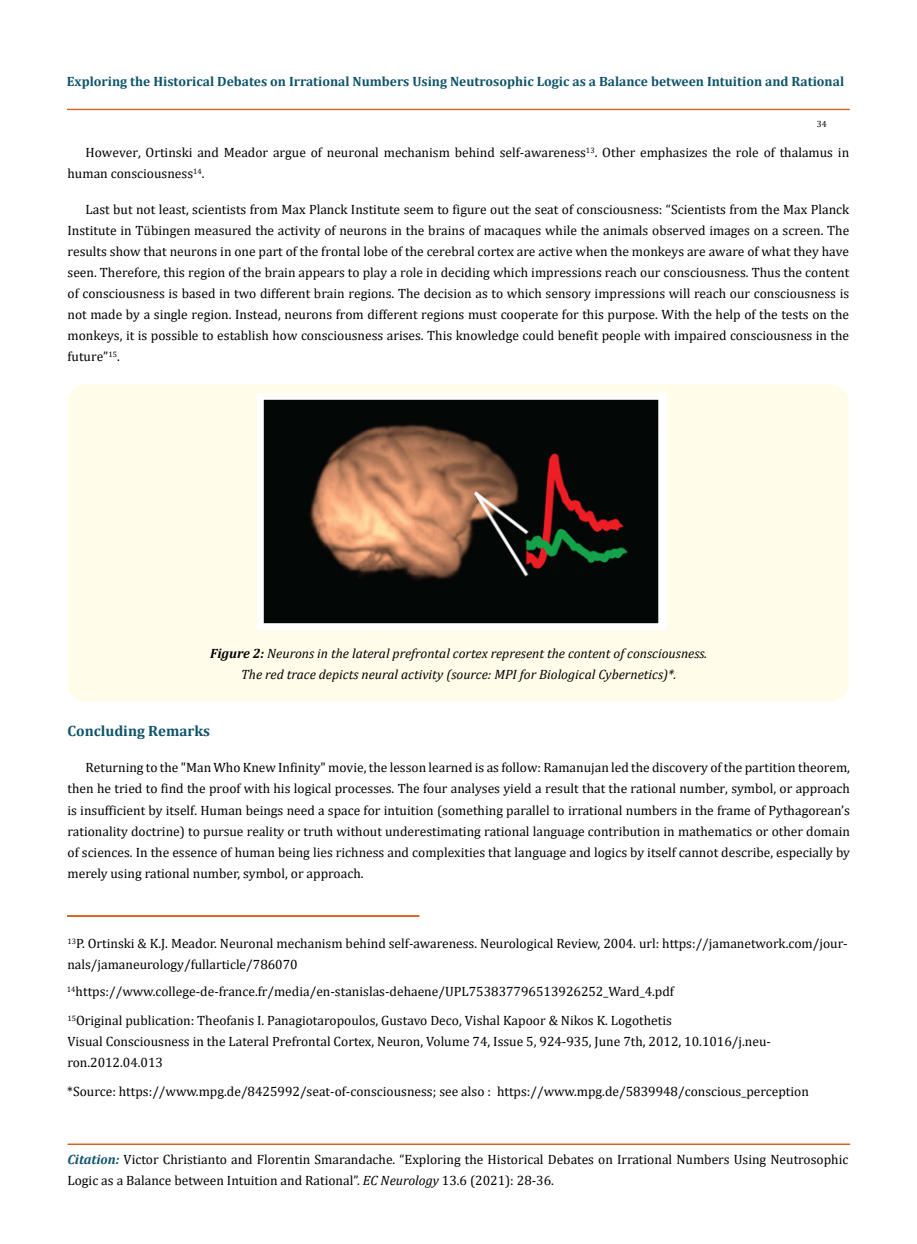
<style>
.page{position:relative;width:917px;height:1244px;background:#fff}
.page>*{position:absolute;margin:0;border:0;box-sizing:border-box;transform-origin:0 0}
.t1{font:700 15px "Cambria";color:#0e546a}
.t2{font:13.5px/21px "Cambria";color:#000}
.t3{font:italic 13.5px/21px "Cambria";color:#000;text-align:center}
.t4{font:700 13.5px "Cambria";color:#0e546a}
.t5{font:9px "Cambria";color:#000}
.s1{font-weight:700}
.s2{font-weight:700;font-style:italic;color:#0e546a}
.s3{font-style:italic}
</style>
<div class="page">
<div style="left:67px;top:109px;width:782px;height:1px;border:1px solid #e05d1a"></div>
<div style="left:68px;top:1144px;width:781px;height:1px;border:1px solid #e05d1a"></div>
<div style="left:67px;top:915px;width:352px;height:1px;border:1px solid #e05d1a"></div>
<div style="left:68px;top:384px;width:780px;height:317px;background:#fffde9;border-radius:18px"></div>
<img style="left:257px;top:393px;width:409px;height:237px">
<p class="t4" style="left:67px;top:72px;width:778px">Exploring the Historical Debates on Irrational Numbers Using Neutrosophic Logic as a Balance between Intuition and Rational</p>
<p class="t5" style="left:816px;top:118px;width:11px">34</p>
<p class="t2" style="left:68px;top:142px;width:783px;text-indent:18px">However, Ortinski and Meador argue of neuronal mechanism behind self-awareness<sup>13</sup>. Other emphasizes the role of thalamus in human consciousness<sup>14</sup>.</p>
<p class="t2" style="left:68px;top:199px;width:783px;text-align:justify;text-indent:18px">Last but not least, scientists from Max Planck Institute seem to figure out the seat of consciousness: “Scientists from the Max Planck Institute in Tübingen measured the activity of neurons in the brains of macaques while the animals observed images on a screen. The results show that neurons in one part of the frontal lobe of the cerebral cortex are active when the monkeys are aware of what they have seen. Therefore, this region of the brain appears to play a role in deciding which impressions reach our consciousness. Thus the content of consciousness is based in two different brain regions. The decision as to which sensory impressions will reach our consciousness is not made by a single region. Instead, neurons from different regions must cooperate for this purpose. With the help of the tests on the monkeys, it is possible to establish how consciousness arises. This knowledge could benefit people with impaired consciousness in the future”<sup>15</sup>.</p>
<p class="t3" style="left:210px;top:642px;width:498px"><span class="s1">Figure 2:</span> Neurons in the lateral prefrontal cortex represent the content of consciousness.<br>The red trace depicts neural activity (source: MPI for Biological Cybernetics)*.</p>
<p class="t1" style="left:68px;top:720px;width:144px">Concluding Remarks</p>
<p class="t2" style="left:68px;top:757px;width:784px;text-align:justify;text-indent:18px">Returning to the "Man Who Knew Infinity" movie, the lesson learned is as follow: Ramanujan led the discovery of the partition theorem, then he tried to find the proof with his logical processes. The four analyses yield a result that the rational number, symbol, or approach is insufficient by itself. Human beings need a space for intuition (something parallel to irrational numbers in the frame of Pythagorean’s rationality doctrine) to pursue reality or truth without underestimating rational language contribution in mathematics or other domain of sciences. In the essence of human being lies richness and complexities that language and logics by itself cannot describe, especially by merely using rational number, symbol, or approach.</p>
<p class="t2" style="left:67px;top:933px;width:782px"><sup>13</sup>P. Ortinski &amp; K.J. Meador. Neuronal mechanism behind self-awareness. Neurological Review, 2004. url: https://jamanetwork.com/jour&shy;nals/jamaneurology/fullarticle/786070</p>
<p class="t2" style="left:67px;top:977px;width:608px;line-height:28.7px"><sup>14</sup>https://www.college-de-france.fr/media/en-stanislas-dehaene/UPL753837796513926252_Ward_4.pdf<br><sup>15</sup>Original publication: Theofanis I. Panagiotaropoulos, Gustavo Deco, Vishal Kapoor &amp; Nikos K. Logothetis</p>
<p class="t2" style="left:67px;top:1030px;width:705px">Visual Consciousness in the Lateral Prefrontal Cortex, Neuron, Volume 74, Issue 5, 924-935, June 7th, 2012, 10.1016/j.neu&shy;ron.2012.04.013</p>
<p class="t2" style="left:67px;top:1081px;width:743px">*Source: https://www.mpg.de/8425992/seat-of-consciousness; see also : https://www.mpg.de/5839948/conscious_perception</p>
<p class="t2" style="left:68px;top:1149px;width:782px"><span class="s2">Citation:</span> Victor Christianto and Florentin Smarandache. “Exploring the Historical Debates on Irrational Numbers Using Neutrosophic<br>Logic as a Balance between Intuition and Rational”. <span class="s3">EC Neurology</span> 13.6 (2021): 28-36.</p>
</div>
